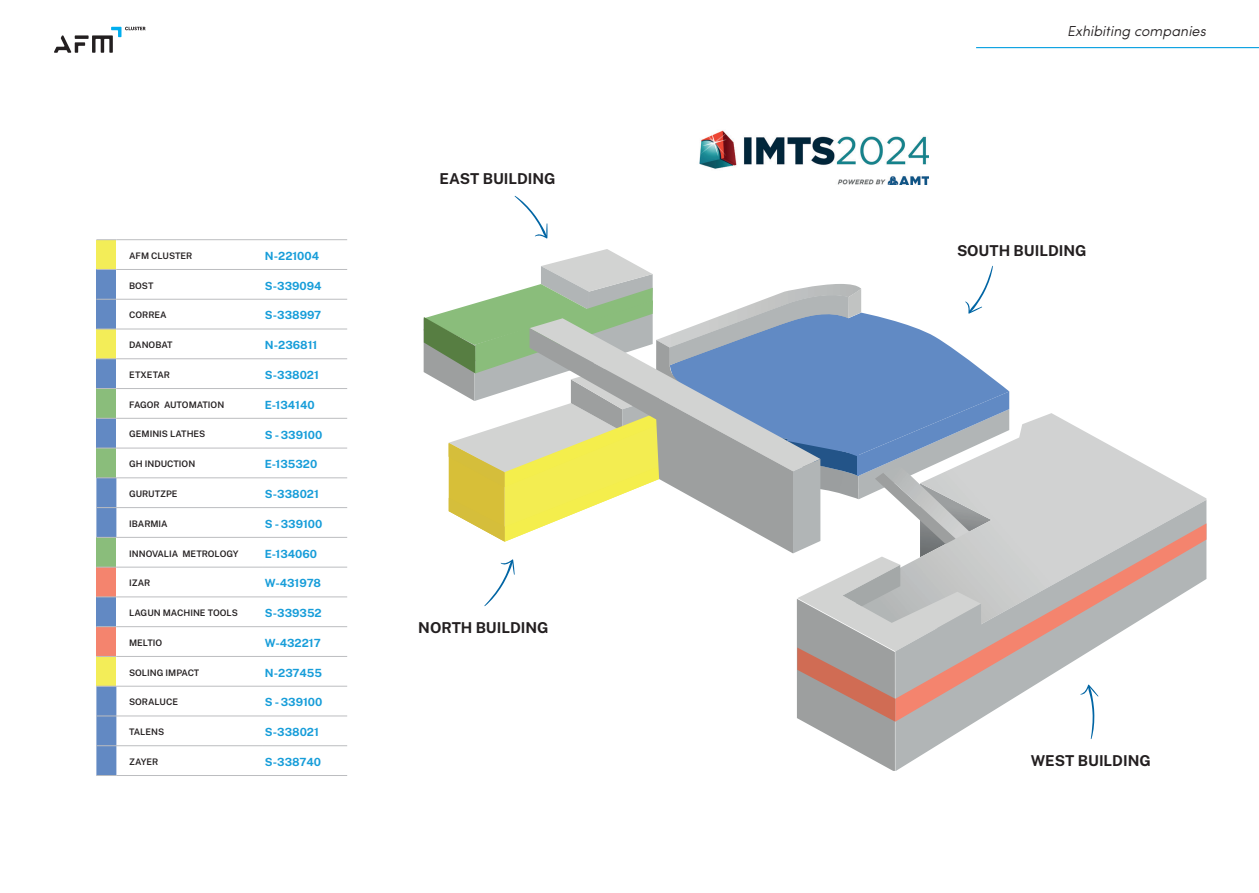
<style>
.page{position:relative;width:1259px;height:893px;background:#fff}
.page>*{position:absolute;margin:0;border:0;box-sizing:border-box;transform-origin:0 0}
.t1{font:700 15px "Public Sans";color:#231f20}
.t2{font:italic 300 14.4px "Sofia Pro";color:#231f20}
.t3{font:700 11.25px "Public Sans";letter-spacing:-.005em;color:#179dd9}
.t4{font:600 9px "Public Sans";color:#231f20}
</style>
<div class="page">
<hr style="left:976px;top:47px;width:283px;height:1px;background:#009ee0">
<svg style="left:75px;top:35px;width:14px;height:4px"></svg>
<svg style="left:54px;top:35px;width:31px;height:18px"></svg>
<svg style="left:92px;top:27px;width:54px;height:26px"></svg>
<img style="left:1009px;top:413px;width:197px;height:87px">
<svg style="left:1009px;top:500px;width:197px;height:23px;background:#cdcfcf"></svg>
<svg style="left:1009px;top:523px;width:197px;height:178px"></svg>
<svg style="left:514px;top:196px;width:33px;height:43px"></svg>
<svg style="left:423px;top:249px;width:586px;height:522px"></svg>
<svg style="left:1080px;top:684px;width:18px;height:55px"></svg>
<img style="left:699px;top:130px;width:229px;height:55px">
<div style="left:96px;top:240px;width:20px;height:29px;background:#f3ed58"></div>
<svg style="left:116px;top:240px;width:146px;height:535px"></svg>
<div style="left:96px;top:269px;width:20px;height:30px;background:#6289c3"></div>
<div style="left:96px;top:299px;width:20px;height:30px;background:#6289c3"></div>
<div style="left:96px;top:329px;width:20px;height:30px;background:#f3ed58"></div>
<div style="left:96px;top:359px;width:20px;height:30px;background:#6289c3"></div>
<div style="left:96px;top:389px;width:20px;height:29px;background:#8abd7b"></div>
<div style="left:96px;top:418px;width:20px;height:30px;background:#6289c3"></div>
<div style="left:96px;top:448px;width:20px;height:30px;background:#8abd7b"></div>
<div style="left:96px;top:537px;width:20px;height:30px;background:#8abd7b"></div>
<div style="left:96px;top:567px;width:20px;height:30px;background:#f4846e"></div>
<div style="left:96px;top:597px;width:20px;height:30px;background:#6289c3"></div>
<div style="left:96px;top:627px;width:20px;height:29px;background:#f4846e"></div>
<div style="left:96px;top:656px;width:20px;height:30px;background:#f3ed58"></div>
<svg style="left:96px;top:239px;width:20px;height:1px"></svg>
<hr style="left:116px;top:239px;width:146px;height:1px;background:#bcbdc0">
<hr style="left:262px;top:239px;width:85px;height:1px;background:#bcbdc0">
<svg style="left:96px;top:269px;width:20px;height:1px"></svg>
<hr style="left:116px;top:269px;width:146px;height:1px;background:#bcbdc0">
<hr style="left:262px;top:269px;width:85px;height:1px;background:#bcbdc0">
<svg style="left:96px;top:299px;width:20px;height:1px"></svg>
<hr style="left:116px;top:299px;width:146px;height:1px;background:#bcbdc0">
<hr style="left:262px;top:299px;width:85px;height:1px;background:#bcbdc0">
<svg style="left:96px;top:329px;width:20px;height:1px"></svg>
<hr style="left:116px;top:329px;width:146px;height:1px;background:#bcbdc0">
<hr style="left:262px;top:329px;width:85px;height:1px;background:#bcbdc0">
<svg style="left:96px;top:358px;width:20px;height:1px"></svg>
<hr style="left:116px;top:358px;width:146px;height:1px;background:#bcbdc0">
<hr style="left:262px;top:358px;width:85px;height:1px;background:#bcbdc0">
<svg style="left:96px;top:388px;width:20px;height:1px"></svg>
<hr style="left:116px;top:388px;width:146px;height:1px;background:#bcbdc0">
<hr style="left:262px;top:388px;width:85px;height:1px;background:#bcbdc0">
<svg style="left:96px;top:418px;width:20px;height:1px"></svg>
<hr style="left:116px;top:418px;width:146px;height:1px;background:#bcbdc0">
<hr style="left:262px;top:418px;width:85px;height:1px;background:#bcbdc0">
<svg style="left:96px;top:448px;width:20px;height:1px"></svg>
<hr style="left:116px;top:448px;width:146px;height:1px;background:#bcbdc0">
<hr style="left:262px;top:448px;width:85px;height:1px;background:#bcbdc0">
<hr style="left:116px;top:478px;width:146px;height:1px;background:#bcbdc0">
<hr style="left:262px;top:478px;width:85px;height:1px;background:#bcbdc0">
<hr style="left:116px;top:507px;width:146px;height:1px;background:#bcbdc0">
<hr style="left:262px;top:507px;width:85px;height:1px;background:#bcbdc0">
<svg style="left:96px;top:478px;width:20px;height:60px"></svg>
<hr style="left:116px;top:537px;width:146px;height:1px;background:#bcbdc0">
<hr style="left:262px;top:537px;width:85px;height:1px;background:#bcbdc0">
<svg style="left:96px;top:567px;width:20px;height:1px"></svg>
<hr style="left:116px;top:567px;width:146px;height:1px;background:#bcbdc0">
<hr style="left:262px;top:567px;width:85px;height:1px;background:#bcbdc0">
<svg style="left:96px;top:597px;width:20px;height:1px"></svg>
<hr style="left:116px;top:597px;width:146px;height:1px;background:#bcbdc0">
<hr style="left:262px;top:597px;width:85px;height:1px;background:#bcbdc0">
<svg style="left:96px;top:626px;width:20px;height:1px"></svg>
<hr style="left:116px;top:626px;width:146px;height:1px;background:#bcbdc0">
<hr style="left:262px;top:626px;width:85px;height:1px;background:#bcbdc0">
<svg style="left:96px;top:656px;width:20px;height:1px"></svg>
<hr style="left:116px;top:656px;width:146px;height:1px;background:#bcbdc0">
<hr style="left:262px;top:656px;width:85px;height:1px;background:#bcbdc0">
<hr style="left:116px;top:686px;width:146px;height:1px;background:#bcbdc0">
<hr style="left:262px;top:686px;width:85px;height:1px;background:#bcbdc0">
<hr style="left:116px;top:716px;width:146px;height:1px;background:#bcbdc0">
<hr style="left:262px;top:716px;width:85px;height:1px;background:#bcbdc0">
<hr style="left:116px;top:745px;width:146px;height:1px;background:#bcbdc0">
<hr style="left:262px;top:745px;width:85px;height:1px;background:#bcbdc0">
<svg style="left:96px;top:686px;width:20px;height:90px;background:#688dc4"></svg>
<hr style="left:116px;top:775px;width:146px;height:1px;background:#bcbdc0">
<hr style="left:262px;top:775px;width:85px;height:1px;background:#bcbdc0">
<p class="t4" style="left:129px;top:250px;width:65px">AFM CLUSTER</p>
<p class="t3" style="left:265px;top:248px;width:56px">N-221004</p>
<p class="t4" style="left:129px;top:279px;width:26px">BOST</p>
<p class="t3" style="left:265px;top:278px;width:58px">S-339094</p>
<p class="t4" style="left:129px;top:309px;width:39px">CORREA</p>
<p class="t3" style="left:265px;top:308px;width:58px">S-338997</p>
<p class="t4" style="left:129px;top:339px;width:45px">DANOBAT</p>
<p class="t3" style="left:265px;top:338px;width:54px">N-236811</p>
<p class="t4" style="left:129px;top:369px;width:42px">ETXETAR</p>
<p class="t3" style="left:265px;top:367px;width:55px">S-338021</p>
<p class="t4" style="left:129px;top:398px;width:97px">FAGOR AUTOMATION</p>
<p class="t3" style="left:265px;top:397px;width:51px">E-134140</p>
<p class="t4" style="left:129px;top:428px;width:78px">GEMINIS LATHES</p>
<p class="t3" style="left:265px;top:427px;width:59px">S - 339100</p>
<p class="t4" style="left:129px;top:458px;width:68px">GH INDUCTION</p>
<p class="t3" style="left:265px;top:457px;width:54px">E-135320</p>
<p class="t4" style="left:129px;top:488px;width:50px">GURUTZPE</p>
<p class="t3" style="left:265px;top:486px;width:55px">S-338021</p>
<p class="t4" style="left:129px;top:517px;width:40px">IBARMIA</p>
<p class="t3" style="left:265px;top:516px;width:59px">S - 339100</p>
<p class="t4" style="left:129px;top:547px;width:111px">INNOVALIA METROLOGY</p>
<p class="t3" style="left:265px;top:546px;width:54px">E-134060</p>
<p class="t4" style="left:129px;top:577px;width:23px">IZAR</p>
<p class="t3" style="left:265px;top:576px;width:58px">W-431978</p>
<p class="t4" style="left:129px;top:607px;width:110px">LAGUN MACHINE TOOLS</p>
<p class="t3" style="left:265px;top:606px;width:58px">S-339352</p>
<p class="t4" style="left:129px;top:637px;width:35px">MELTIO</p>
<p class="t3" style="left:265px;top:635px;width:57px">W-432217</p>
<p class="t4" style="left:129px;top:666px;width:72px">SOLING IMPACT</p>
<p class="t3" style="left:265px;top:665px;width:58px">N-237455</p>
<p class="t4" style="left:129px;top:696px;width:50px">SORALUCE</p>
<p class="t3" style="left:265px;top:695px;width:59px">S - 339100</p>
<p class="t4" style="left:129px;top:726px;width:37px">TALENS</p>
<p class="t3" style="left:265px;top:725px;width:55px">S-338021</p>
<p class="t4" style="left:129px;top:756px;width:31px">ZAYER</p>
<p class="t3" style="left:265px;top:754px;width:58px">S-338740</p>
<p class="t1" style="left:439px;top:169px;width:118px">EAST BUILDING</p>
<p class="t1" style="left:418px;top:617px;width:132px">NORTH BUILDING</p>
<h2 class="t2" style="left:1067px;top:21px;width:140px">Exhibiting companies</h2>
<p class="t1" style="left:957px;top:240px;width:131px">SOUTH BUILDING</p>
<p class="t1" style="left:1030px;top:750px;width:122px">WEST BUILDING</p>
</div>
